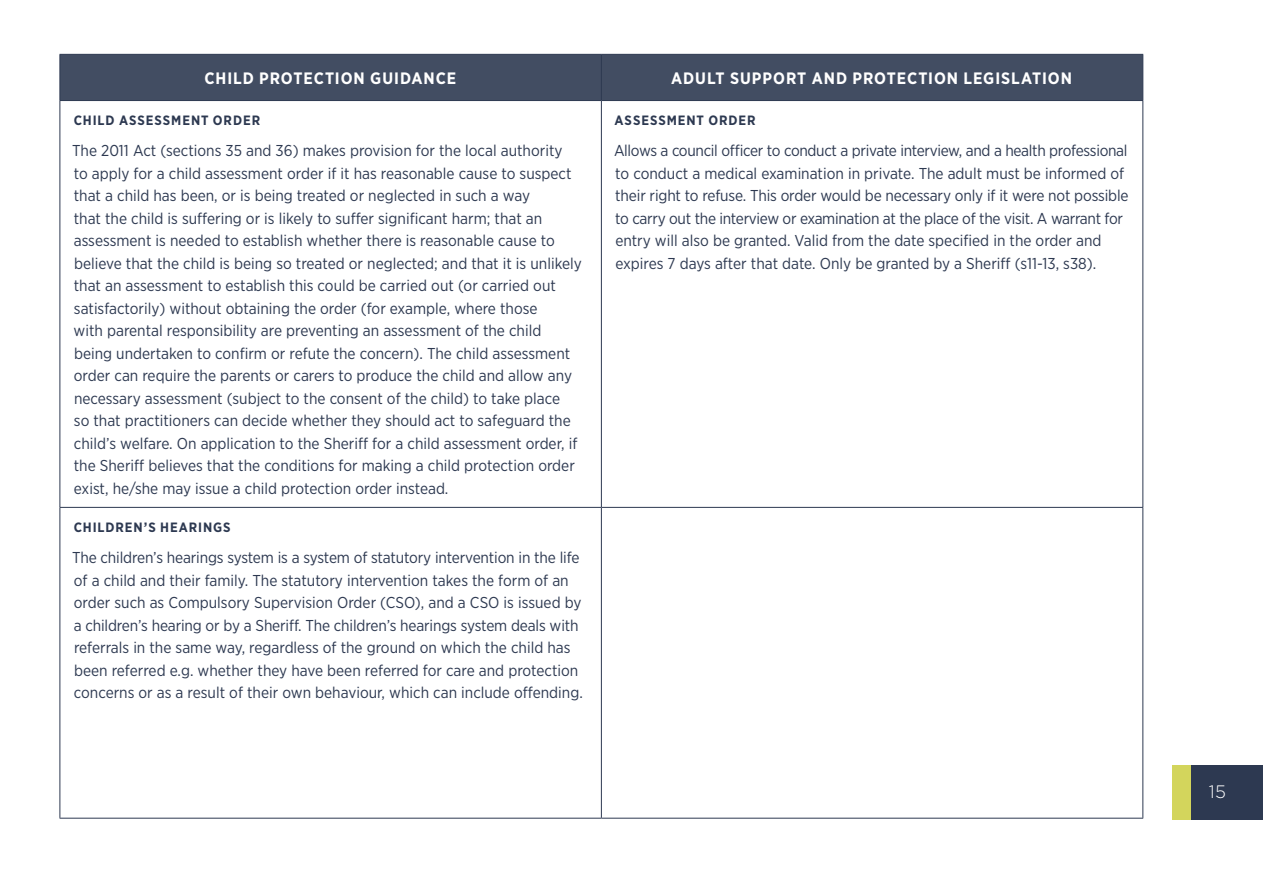
<style>
.page{position:relative;width:1263px;height:893px;background:#fff}
.page>*{position:absolute;margin:0;border:0;box-sizing:border-box;transform-origin:0 0}
.t1{font:300 18px "Gotham";color:#fff}
.Table_Heading_Primary{font:700 16.5px "Gotham Narrow";letter-spacing:.055em;color:#fff}
.Table_Data{font:15.75px/22.5px "Gotham Narrow";color:#2d3951}
.Table_Subheading_Left{font:700 13.5px "Gotham Narrow";letter-spacing:.07em;color:#2d3951}
</style>
<div class="page">
<div style="left:1191px;top:765px;width:72px;height:54px;background:#2d3951"></div>
<div style="left:1173px;top:765px;width:18px;height:54px;background:#d3d55c"></div>
<div style="left:61px;top:55px;width:1081px;height:45px;background:#424d62"></div>
<hr style="left:601px;top:55px;width:1px;height:45px;background:#2d3951">
<hr style="left:60px;top:54px;width:541px;height:1px;background:#2d3951">
<hr style="left:60px;top:55px;width:1px;height:45px;background:#2d3951">
<hr style="left:601px;top:54px;width:542px;height:1px;background:#2d3951">
<hr style="left:1142px;top:55px;width:1px;height:45px;background:#2d3951">
<hr style="left:60px;top:100px;width:541px;height:1px;background:#2d3951">
<hr style="left:601px;top:100px;width:542px;height:1px;background:#2d3951">
<hr style="left:60px;top:101px;width:1px;height:406px;background:#2d3951">
<hr style="left:60px;top:507px;width:541px;height:1px;background:#2d3951">
<hr style="left:60px;top:508px;width:1px;height:310px;background:#2d3951">
<hr style="left:601px;top:101px;width:1px;height:406px;background:#2d3951">
<hr style="left:1142px;top:101px;width:1px;height:406px;background:#2d3951">
<hr style="left:601px;top:507px;width:542px;height:1px;background:#2d3951">
<hr style="left:601px;top:508px;width:1px;height:310px;background:#2d3951">
<hr style="left:1142px;top:508px;width:1px;height:310px;background:#2d3951">
<hr style="left:60px;top:818px;width:541px;height:1px;background:#2d3951">
<hr style="left:601px;top:818px;width:542px;height:1px;background:#2d3951">
<p class="Table_Heading_Primary" style="left:204px;top:68px;width:253px">CHILD PROTECTION GUIDANCE</p>
<p class="Table_Heading_Primary" style="left:671px;top:68px;width:402px">ADULT SUPPORT AND PROTECTION LEGISLATION</p>
<p class="Table_Subheading_Left" style="left:74px;top:111px;width:188px">CHILD ASSESSMENT ORDER</p>
<p class="Table_Data" style="left:72px;top:139px;width:511px">The 2011 Act (sections 35 and 36) makes provision for the local authority<br>to apply for a child assessment order if it has reasonable cause to suspect that a child has been, or is being treated or neglected in such a way<br>that the child is suffering or is likely to suffer significant harm; that an assessment is needed to establish whether there is reasonable cause to believe that the child is being so treated or neglected; and that it is unlikely that an assessment to establish this could be carried out (or carried out satisfactorily) without obtaining the order (for example, where those<br>with parental responsibility are preventing an assessment of the child being undertaken to confirm or refute the concern). The child assessment order can require the parents or carers to produce the child and allow any necessary assessment (subject to the consent of the child) to take place<br>so that practitioners can decide whether they should act to safeguard the child’s welfare. On application to the Sheriff for a child assessment order, if the Sheriff believes that the conditions for making a child protection order exist, he/she may issue a child protection order instead.</p>
<p class="Table_Subheading_Left" style="left:614px;top:111px;width:143px">ASSESSMENT ORDER</p>
<p class="Table_Data" style="left:614px;top:139px;width:516px">Allows a council officer to conduct a private interview, and a health professional to conduct a medical examination in private. The adult must be informed of their right to refuse. This order would be necessary only if it were not possible to carry out the interview or examination at the place of the visit. A warrant for entry will also be granted. Valid from the date specified in the order and expires 7 days after that date. Only be granted by a Sheriff (s11-13, s38).</p>
<p class="Table_Subheading_Left" style="left:74px;top:518px;width:158px">CHILDREN’S HEARINGS</p>
<p class="Table_Data" style="left:72px;top:546px;width:512px">The children’s hearings system is a system of statutory intervention in the life of a child and their family. The statutory intervention takes the form of an order such as Compulsory Supervision Order (CSO), and a CSO is issued by a children’s hearing or by a Sheriff. The children’s hearings system deals with referrals in the same way, regardless of the ground on which the child has been referred e.g. whether they have been referred for care and protection concerns or as a result of their own behaviour, which can include offending.</p>
<p class="t1" style="left:1209px;top:781px;width:18px">15</p>
</div>
